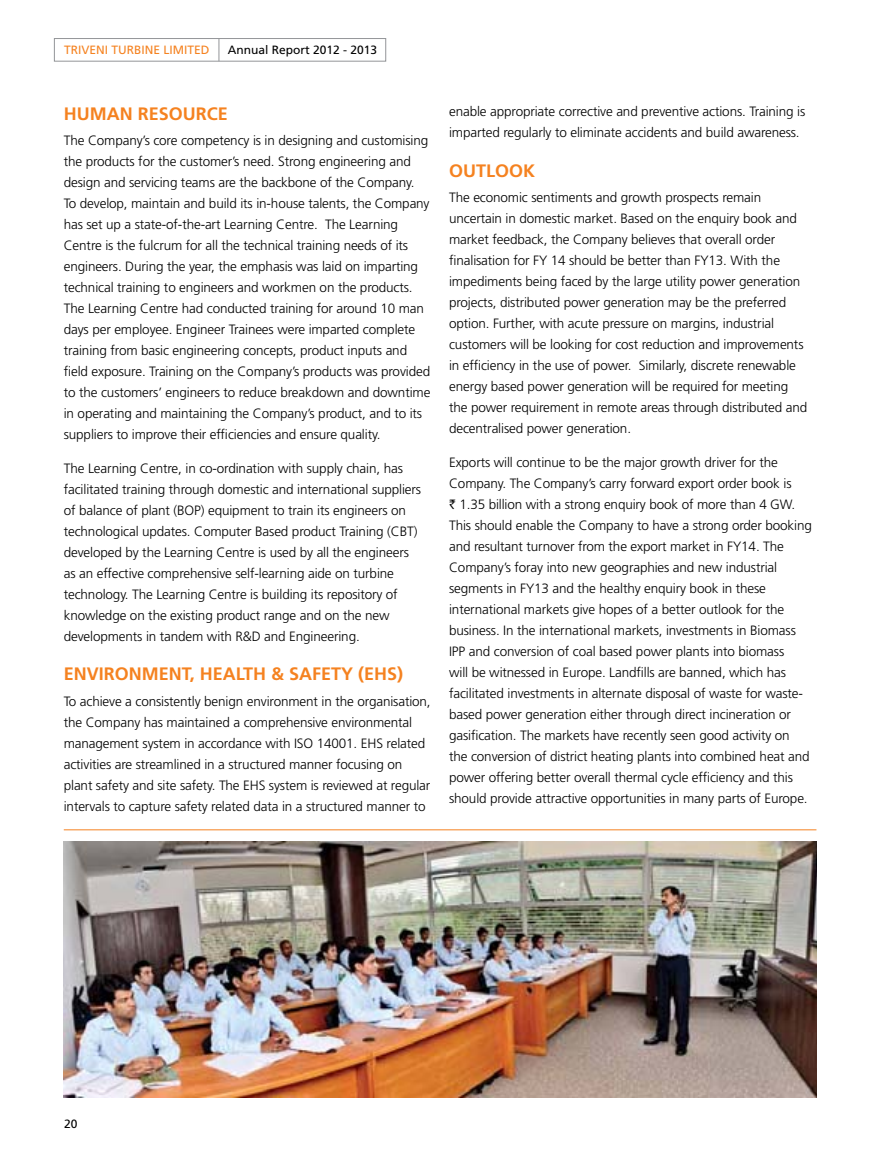
<style>
.page{position:relative;width:893px;height:1161px;background:#fff}
.page>*{position:absolute;margin:0;border:0;box-sizing:border-box;transform-origin:0 0}
.t1{font:700 18px "Frutiger LT Std";color:#f58220}
.t2{font:300 13.5px/21px "Frutiger LT Std";letter-spacing:-.01em;color:#000}
.t3{font:12px "Frutiger LT Std";color:#000}
.t4{font:12px "Frutiger LT Std";color:#f58220}
.s1{font-family:"Rupee";font-weight:400}
</style>
<div class="page">
<img style="left:64px;top:842px;width:752px;height:255px">
<hr style="left:64px;top:830px;width:752px;height:1px;background:#f58220">
<div style="left:54px;top:38px;width:332px;height:24px;border:1px solid #939598"></div>
<svg style="left:219px;top:38px;width:1px;height:23px"></svg>
<p class="t4" style="left:64px;top:45px;width:147px">TRIVENI TURBINE LIMITED</p>
<p class="t3" style="left:228px;top:45px;width:151px">Annual Report 2012 - 2013</p>
<h1 class="t1" style="left:64px;top:106px;width:165px">HUMAN RESOURCE</h1>
<p class="t2" style="left:64px;top:131px;width:368px">The Company’s core competency is in designing and customising the products for the customer’s need. Strong engineering and design and servicing teams are the backbone of the Company.<br>To develop, maintain and build its in-house talents, the Company has set up a state-of-the-art Learning Centre. The Learning Centre is the fulcrum for all the technical training needs of its engineers. During the year, the emphasis was laid on imparting technical training to engineers and workmen on the products.<br>The Learning Centre had conducted training for around 10 man days per employee. Engineer Trainees were imparted complete training from basic engineering concepts, product inputs and field exposure. Training on the Company’s products was provided to the customers’ engineers to reduce breakdown and downtime in operating and maintaining the Company’s product, and to its suppliers to improve their efficiencies and ensure quality.</p>
<p class="t2" style="left:64px;top:459px;width:359px">The Learning Centre, in co-ordination with supply chain, has facilitated training through domestic and international suppliers of balance of plant (BOP) equipment to train its engineers on technological updates. Computer Based product Training (CBT) developed by the Learning Centre is used by all the engineers as an effective comprehensive self-learning aide on turbine technology. The Learning Centre is building its repository of knowledge on the existing product range and on the new developments in tandem with R&amp;D and Engineering.</p>
<h1 class="t1" style="left:64px;top:667px;width:341px">ENVIRONMENT, HEALTH &amp; SAFETY (EHS)</h1>
<p class="t2" style="left:64px;top:691px;width:368px">To achieve a consistently benign environment in the organisation, the Company has maintained a comprehensive environmental management system in accordance with ISO 14001. EHS related activities are streamlined in a structured manner focusing on plant safety and site safety. The EHS system is reviewed at regular intervals to capture safety related data in a structured manner to</p>
<p class="t2" style="left:449px;top:102px;width:358px">enable appropriate corrective and preventive actions. Training is imparted regularly to eliminate accidents and build awareness.</p>
<h1 class="t1" style="left:449px;top:163px;width:88px">OUTLOOK</h1>
<p class="t2" style="left:449px;top:188px;width:360px">The economic sentiments and growth prospects remain uncertain in domestic market. Based on the enquiry book and market feedback, the Company believes that overall order finalisation for FY 14 should be better than FY13. With the impediments being faced by the large utility power generation projects, distributed power generation may be the preferred option. Further, with acute pressure on margins, industrial customers will be looking for cost reduction and improvements in efficiency in the use of power. Similarly, discrete renewable energy based power generation will be required for meeting the power requirement in remote areas through distributed and decentralised power generation.</p>
<p class="t2" style="left:449px;top:453px;width:364px">Exports will continue to be the major growth driver for the Company. The Company’s carry forward export order book is<br><span class="s1">`</span> 1.35 billion with a strong enquiry book of more than 4 GW.<br>This should enable the Company to have a strong order booking and resultant turnover from the export market in FY14. The Company’s foray into new geographies and new industrial segments in FY13 and the healthy enquiry book in these international markets give hopes of a better outlook for the business. In the international markets, investments in Biomass IPP and conversion of coal based power plants into biomass<br>will be witnessed in Europe. Landfills are banned, which has facilitated investments in alternate disposal of waste for waste&shy;based power generation either through direct incineration or gasification. The markets have recently seen good activity on<br>the conversion of district heating plants into combined heat and power offering better overall thermal cycle efficiency and this should provide attractive opportunities in many parts of Europe.</p>
<p class="t3" style="left:64px;top:1119px;width:15px">20</p>
</div>
